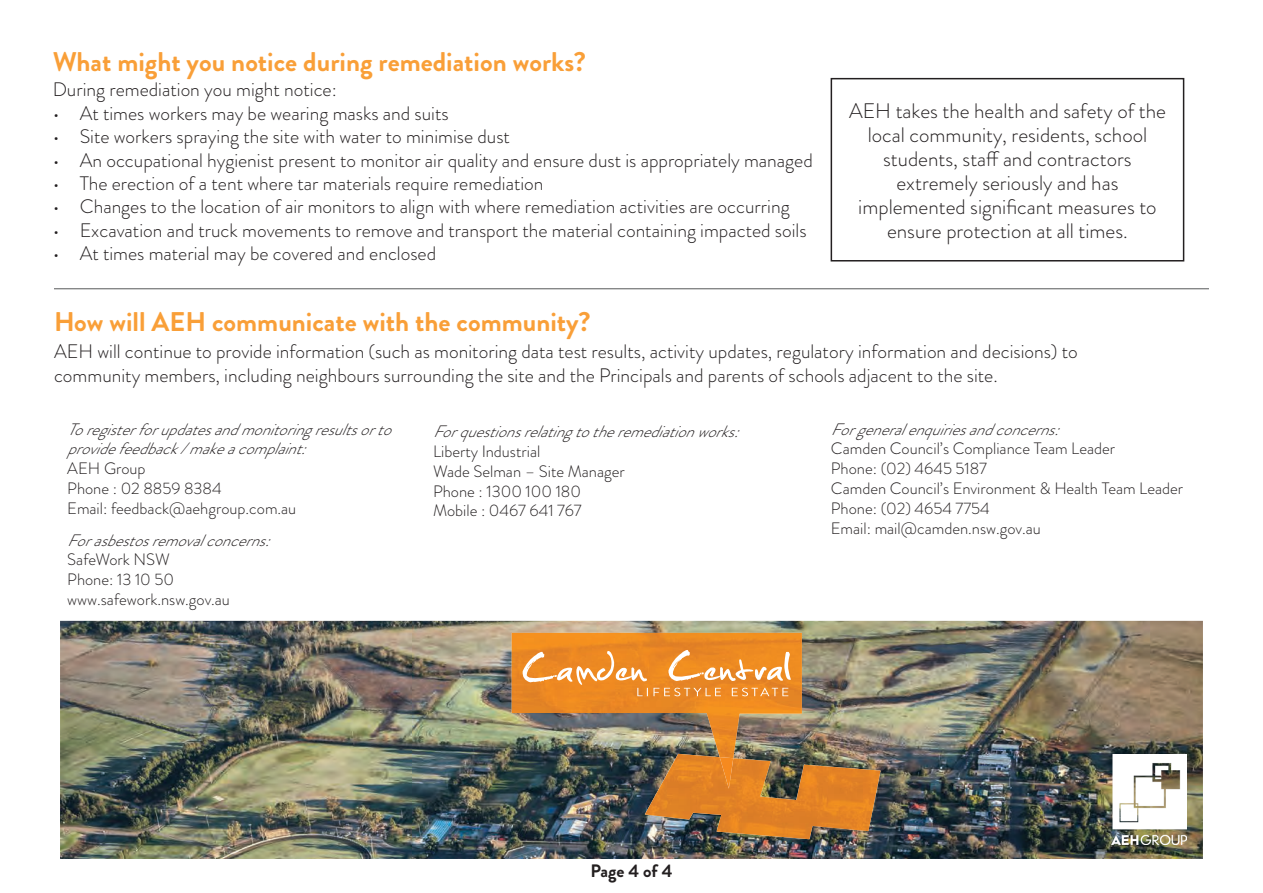
<style>
.page{position:relative;width:1263px;height:893px;background:#fff}
.page>*{position:absolute;margin:0;border:0;box-sizing:border-box;transform-origin:0 0}
.t1{font:700 27px "Brandon Grotesque";color:#f99f38}
.t2{font:300 21px/24px "Brandon Grotesque";color:#231f20;text-align:center}
.t3{font:300 19.5px/24px "Brandon Grotesque";color:#231f20}
.t4{font:700 18px "Brandon Grotesque";color:#231f20}
.t5{font:300 16.5px "Brandon Grotesque";color:#231f20}
.t6{font:italic 300 16.5px/19.8px "Brandon Grotesque";color:#231f20}
</style>
<div class="page">
<img style="left:60px;top:621px;width:1143px;height:238px">
<img style="left:645px;top:754px;width:235px;height:85px">
<img style="left:512px;top:633px;width:290px;height:125px">
<img style="left:720px;top:757px;width:13px;height:32px">
<svg style="left:523px;top:650px;width:268px;height:46px"></svg>
<hr style="left:54px;top:288px;width:1155px;height:1px;background:#57585a">
<div style="left:831px;top:78px;width:353px;height:183px;border:2px solid #231f20"></div>
<img style="left:1111px;top:755px;width:76px;height:89px">
<p class="t1" style="left:53px;top:43px;width:535px">What might you notice during remediation works?</p>
<p class="t3" style="left:53px;top:78px;width:286px">During remediation you might notice:</p>
<p class="t3" style="left:53px;top:101px;width:397px">• At times workers may be wearing masks and suits</p>
<p class="t3" style="left:53px;top:124px;width:459px">• Site workers spraying the site with water to minimise dust</p>
<p class="t3" style="left:53px;top:148px;width:762px">• An occupational hygienist present to monitor air quality and ensure dust is appropriately managed</p>
<p class="t3" style="left:53px;top:171px;width:492px">• The erection of a tent where tar materials require remediation</p>
<p class="t3" style="left:53px;top:195px;width:738px">• Changes to the location of air monitors to align with where remediation activities are occurring</p>
<p class="t3" style="left:53px;top:218px;width:755px">• Excavation and truck movements to remove and transport the material containing impacted soils</p>
<p class="t3" style="left:53px;top:241px;width:385px">• At times material may be covered and enclosed</p>
<p class="t2" style="left:849px;top:99px;width:318px">AEH takes the health and safety of the</p>
<p class="t2" style="left:868px;top:123px;width:281px">local community, residents, school</p>
<p class="t2" style="left:858px;top:147px;width:300px">students, staff and contractors extremely seriously and has implemented significant measures to ensure protection at all times.</p>
<p class="t1" style="left:54px;top:303px;width:538px">How will AEH communicate with the community?</p>
<p class="t3" style="left:54px;top:340px;width:1025px">AEH will continue to provide information (such as monitoring data test results, activity updates, regulatory information and decisions) to community members, including neighbours surrounding the site and the Principals and parents of schools adjacent to the site.</p>
<p class="t6" style="left:67px;top:419px;width:335px">Toregisterforupdatesandmonitoringresultsorto providefeedback/makeacomplaint:</p>
<p class="t5" style="left:67px;top:457px;width:80px">AEH Group</p>
<p class="t5" style="left:67px;top:477px;width:156px">Phone : 02 8859 8384</p>
<p class="t5" style="left:67px;top:497px;width:230px">Email: feedback@aehgroup.com.au</p>
<p class="t6" style="left:831px;top:419px;width:239px">Forgeneralenquiriesandconcerns:</p>
<p class="t5" style="left:831px;top:437px;width:286px">Camden Council’s Compliance Team Leader</p>
<p class="t5" style="left:831px;top:457px;width:157px">Phone: (02) 4645 5187</p>
<p class="t5" style="left:831px;top:477px;width:354px">Camden Council’s Environment &amp; Health Team Leader</p>
<p class="t5" style="left:831px;top:497px;width:160px">Phone: (02) 4654 7754</p>
<p class="t5" style="left:831px;top:517px;width:211px">Email: mail@camden.nsw.gov.au</p>
<p class="t6" style="left:433px;top:422px;width:317px">Forquestionsrelatingtotheremediationworks:</p>
<p class="t5" style="left:433px;top:440px;width:109px">Liberty Industrial</p>
<p class="t5" style="left:433px;top:460px;width:193px">Wade Selman – Site Manager</p>
<p class="t5" style="left:433px;top:480px;width:150px">Phone : 1300 100 180</p>
<p class="t5" style="left:433px;top:499px;width:150px">Mobile : 0467 641 767</p>
<p class="t6" style="left:67px;top:530px;width:214px">Forasbestosremovalconcerns:</p>
<p class="t5" style="left:67px;top:548px;width:104px">SafeWork NSW</p>
<p class="t5" style="left:67px;top:568px;width:108px">Phone: 13 10 50</p>
<p class="t5" style="left:67px;top:588px;width:164px">www.safework.nsw.gov.au</p>
<p class="t4" style="left:590px;top:858px;width:84px">Page 4 of 4</p>
</div>
